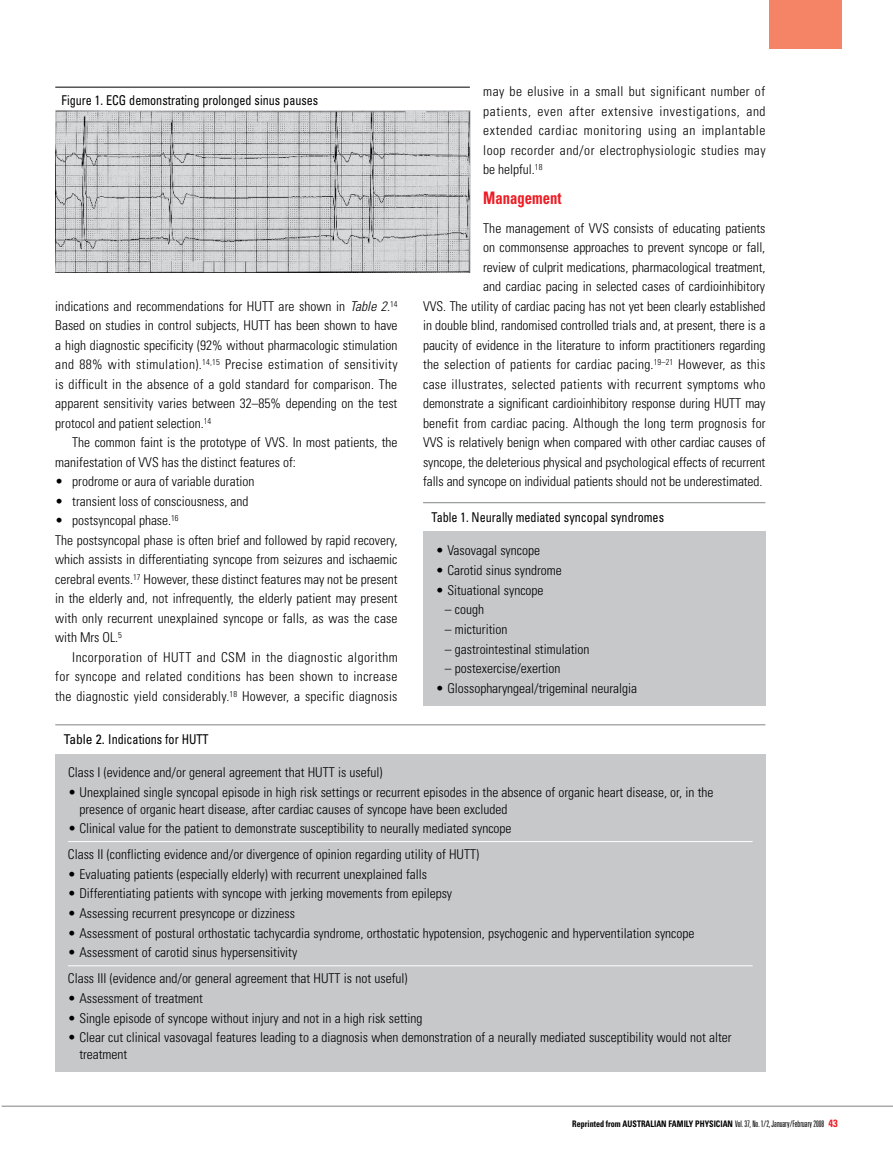
<style>
.page{position:relative;width:893px;height:1170px;background:#fff}
.page>*{position:absolute;margin:0;border:0;box-sizing:border-box;transform-origin:0 0}
.t1{font:700 condensed 17.25px "Univers LT";color:#ed1c24;scale:.85 1}
.t2{font:300 condensed 13.5px/19.5px "Univers LT";color:#000}
.t3{font:condensed 13.5px "Univers LT";color:#000;scale:.9 1}
.t4{font:condensed 13.5px "Univers LT";color:#000}
.t5{font:700 condensed 9px "Univers LT";color:#000;scale:.9 1}
.s1{font-style:italic}
.s2{font-weight:300;font-stretch:ultra-condensed}
.s3{font-size:10.5px;color:#ed1c24}
</style>
<div class="page">
<hr style="left:2px;top:1105px;width:891px;height:1px;background:#808285">
<div style="left:770px;top:0;width:72px;height:48px;background:#f58466"></div>
<div style="left:423px;top:531px;width:342px;height:175px;background:#c6c8ca"></div>
<hr style="left:423px;top:502px;width:342px;height:1px;background:#808285">
<div style="left:55px;top:753px;width:710px;height:318px;background:#c6c8ca"></div>
<hr style="left:68px;top:841px;width:685px;height:1px;background:#fff">
<hr style="left:68px;top:965px;width:685px;height:1px;background:#fff">
<hr style="left:55px;top:724px;width:710px;height:1px;background:#808285">
<img style="left:55px;top:111px;width:415px;height:162px">
<hr style="left:55px;top:87px;width:415px;height:1px;background:#000">
<p class="t3" style="left:62px;top:91px;width:287px">Figure 1. ECG demonstrating prolonged sinus pauses</p>
<p class="t2" style="left:55px;top:296px;width:344px;text-align:justify">indications and recommendations for HUTT are shown in <span class="s1">Table 2</span>.<sup>14<br></sup>Based on studies in control subjects, HUTT has been shown to have a high diagnostic specificity (92% without pharmacologic stimulation and 88% with stimulation).<sup>14,15</sup> Precise estimation of sensitivity is difficult in the absence of a gold standard for comparison. The apparent sensitivity varies between 32–85% depending on the test protocol and patient selection.<sup>14</sup></p>
<p class="t2" style="left:55px;top:433px;width:344px;text-indent:17px">The common faint is the prototype of VVS. In most patients, the manifestation of VVS has the distinct features of:</p>
<p class="t2" style="left:55px;top:472px;width:201px">• prodrome or aura of variable duration</p>
<p class="t2" style="left:55px;top:491px;width:195px">• transient loss of consciousness, and</p>
<p class="t2" style="left:55px;top:511px;width:344px">• postsyncopal phase.<sup>16<br></sup>The postsyncopal phase is often brief and followed by rapid recovery, which assists in differentiating syncope from seizures and ischaemic cerebral events.<sup>17</sup> However, these distinct features may not be present in the elderly and, not infrequently, the elderly patient may present with only recurrent unexplained syncope or falls, as was the case with Mrs OL.<sup>5</sup></p>
<p class="t2" style="left:55px;top:647px;width:344px;text-align:justify;text-indent:17px">Incorporation of HUTT and CSM in the diagnostic algorithm for syncope and related conditions has been shown to increase the diagnostic yield considerably.<sup>18</sup> However, a specific diagnosis</p>
<p class="t2" style="left:483px;top:82px;width:284px;text-align:justify">may be elusive in a small but significant number of patients, even after extensive investigations, and extended cardiac monitoring using an implantable loop recorder and/or electrophysiologic studies may be helpful.<sup>18</sup></p>
<p class="t1" style="left:483px;top:188px;width:93px">Management</p>
<p class="t2" style="left:423px;top:218px;width:344px;text-align:right">The management of VVS consists of educating patients<br>on commonsense approaches to prevent syncope or fall,<br>review of culprit medications, pharmacological treatment,<br>and cardiac pacing in selected cases of cardioinhibitory<br>VVS. The utility of cardiac pacing has not yet been clearly established in double blind, randomised controlled trials and, at present, there is a paucity of evidence in the literature to inform practitioners regarding the selection of patients for cardiac pacing.<sup>19–21</sup> However, as this case illustrates, selected patients with recurrent symptoms who demonstrate a significant cardioinhibitory response during HUTT may benefit from cardiac pacing. Although the long term prognosis for VVS is relatively benign when compared with other cardiac causes of syncope, the deleterious physical and psychological effects of recurrent falls and syncope on individual patients should not be underestimated.</p>
<p class="t3" style="left:432px;top:509px;width:260px">Table 1. Neurally mediated syncopal syndromes</p>
<p class="t2" style="left:436px;top:540px;width:106px">• Vasovagal syncope</p>
<p class="t2" style="left:436px;top:560px;width:128px">• Carotid sinus syndrome</p>
<p class="t2" style="left:436px;top:580px;width:109px">• Situational syncope</p>
<p class="t2" style="left:445px;top:599px;width:41px">– cough</p>
<p class="t2" style="left:445px;top:619px;width:64px">– micturition</p>
<p class="t2" style="left:445px;top:639px;width:146px">– gastrointestinal stimulation</p>
<p class="t2" style="left:445px;top:659px;width:117px">– postexercise/exertion</p>
<p class="t2" style="left:436px;top:678px;width:203px">• Glossopharyngeal/trigeminal neuralgia</p>
<p class="t4" style="left:64px;top:731px;width:146px">Table 2. Indications for HUTT</p>
<p class="t2" style="left:68px;top:762px;width:316px">Class I (evidence and/or general agreement that HUTT is useful)</p>
<p class="t2" style="left:79px;top:784px;width:635px;line-height:16.5px;text-indent:-11px">• Unexplained single syncopal episode in high risk settings or recurrent episodes in the absence of organic heart disease, or, in the presence of organic heart disease, after cardiac causes of syncope have been excluded</p>
<p class="t2" style="left:68px;top:815px;width:445px;line-height:25.7px">• Clinical value for the patient to demonstrate susceptibility to neurally mediated syncope<br>Class II (conflicting evidence and/or divergence of opinion regarding utility of HUTT)</p>
<p class="t2" style="left:68px;top:864px;width:361px">• Evaluating patients (especially elderly) with recurrent unexplained falls</p>
<p class="t2" style="left:68px;top:883px;width:386px">• Differentiating patients with syncope with jerking movements from epilepsy</p>
<p class="t2" style="left:68px;top:903px;width:229px">• Assessing recurrent presyncope or dizziness</p>
<p class="t2" style="left:68px;top:923px;width:628px">• Assessment of postural orthostatic tachycardia syndrome, orthostatic hypotension, psychogenic and hyperventilation syncope</p>
<p class="t2" style="left:68px;top:939px;width:341px;line-height:25.7px">• Assessment of carotid sinus hypersensitivity<br>Class III (evidence and/or general agreement that HUTT is not useful)</p>
<p class="t2" style="left:68px;top:988px;width:137px">• Assessment of treatment</p>
<p class="t2" style="left:68px;top:1007px;width:356px">• Single episode of syncope without injury and not in a high risk setting</p>
<p class="t2" style="left:79px;top:1029px;width:654px;line-height:16.5px;text-indent:-11px">• Clear cut clinical vasovagal features leading to a diagnosis when demonstration of a neurally mediated susceptibility would not alter treatment</p>
<p class="t5" style="left:572px;top:1118px;width:296px">Reprinted from Australian Family Physician <span class="s2">Vol. 37, No. 1/2, January/February 2008</span> <span class="s3">43</span></p>
</div>
